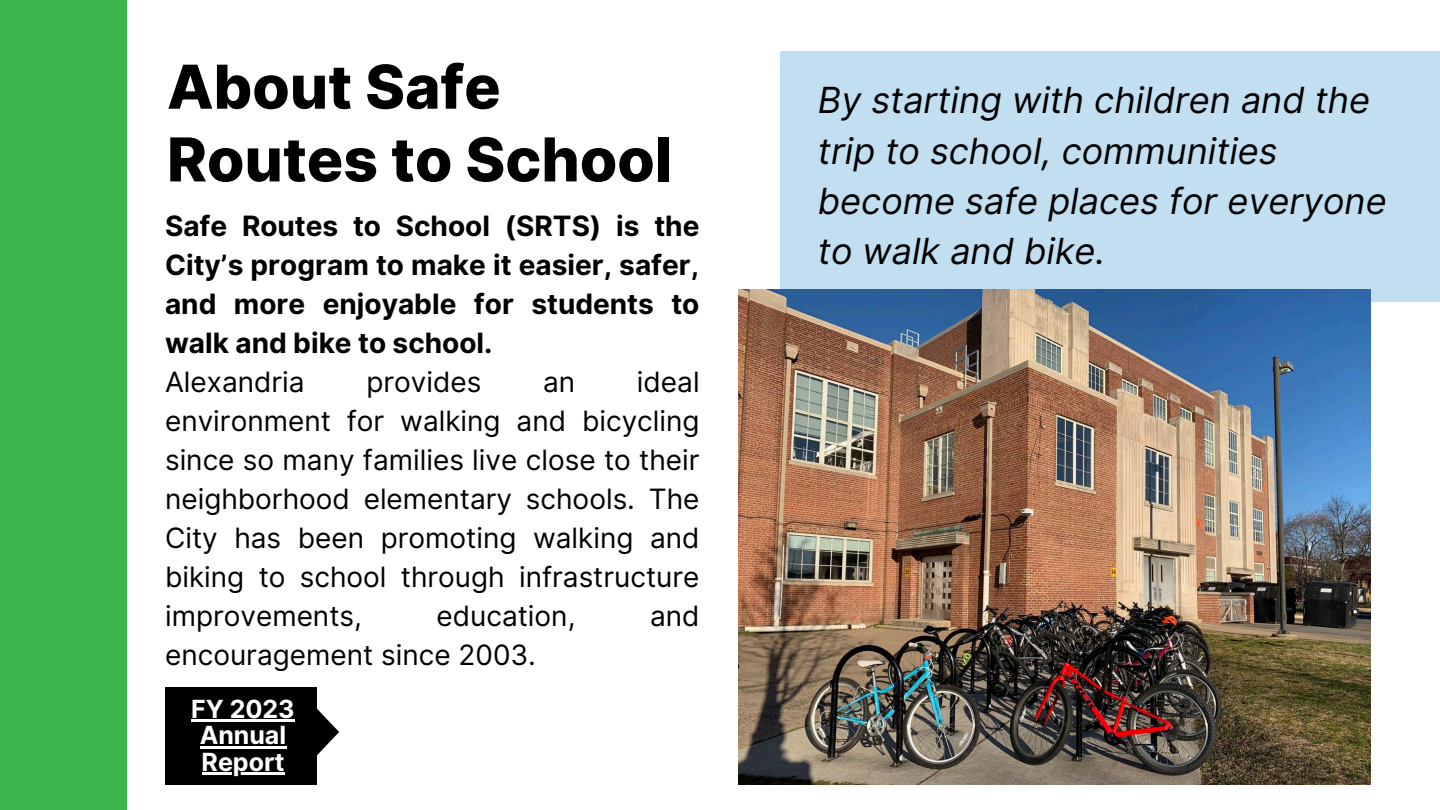
<style>
.page{position:relative;width:1440px;height:810px;background:#fff}
.page>*{position:absolute;margin:0;border:0;box-sizing:border-box;transform-origin:0 0}
.t1{font:800 60.5px/72.8px "Inter";color:#000}
.t2{font:italic 36px/50.2px "Inter";color:#000}
.t3{font:28px/39px "Inter";color:#000;text-align:justify}
.t4{font:700 28px/39px "Inter";color:#000}
.t5{font:700 25px/26.2px "Inter";color:#fff;text-align:center}
.s1{font-weight:400}
</style>
<div class="page">
<div style="left:0;top:0;width:127px;height:810px;background:#39b54a"></div>
<div style="left:781px;top:51px;width:659px;height:251px;background:#c2dff1"></div>
<img style="left:738px;top:290px;width:633px;height:495px">
<svg style="left:317px;top:709px;width:22px;height:46px"></svg>
<div style="left:165px;top:687px;width:152px;height:98px;background:#000"></div>
<hr style="left:191px;top:720px;width:104px;height:2px;background:#fff">
<hr style="left:200px;top:746px;width:86px;height:2px;background:#fff">
<hr style="left:202px;top:772px;width:83px;height:2px;background:#fff">
<p class="t1" style="left:167px;top:50px;width:506px">About Safe<br>Routes to School</p>
<h3 class="t4" style="left:165px;top:206px;width:536px">Safe Routes to School (SRTS) is the<br>City’s program to make it easier, safer, and more enjoyable for students to walk and bike to school.<br><span class="s1">Alexandria</span></h3>
<h3 class="t3" style="left:165px;top:362px;width:536px;text-indent:472px">ideal environment for walking and bicycling since so many families live close to their neighborhood elementary schools. The City has been promoting walking and biking to school through infrastructure improvements,</h3>
<h3 class="t3" style="left:366px;top:362px;width:116px">provides</h3>
<h3 class="t3" style="left:543px;top:362px;width:34px">an</h3>
<h3 class="t3" style="left:437px;top:596px;width:140px">education,</h3>
<h3 class="t3" style="left:650px;top:596px;width:51px">and</h3>
<h3 class="t3" style="left:165px;top:635px;width:372px">encouragement since 2003.</h3>
<p class="t5" style="left:191px;top:696px;width:105px">FY 2023<br>Annual<br>Report</p>
<h2 class="t2" style="left:818px;top:75px;width:570px">By starting with children and the trip to school, communities become safe places for everyone to walk and bike.</h2>
</div>
